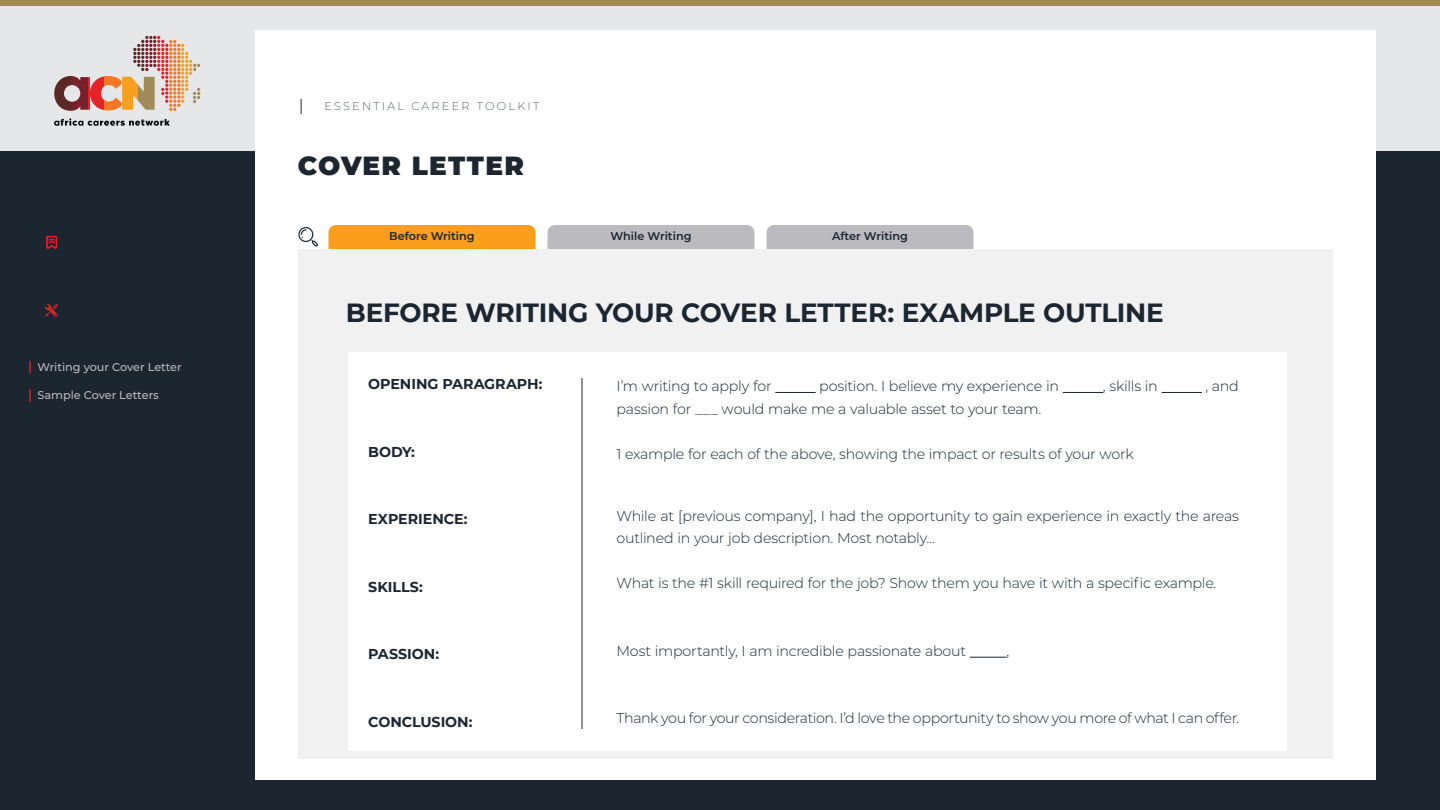
<style>
.page{position:relative;width:1440px;height:810px;background:#e6e7e8}
.page>*{position:absolute;margin:0;border:0;box-sizing:border-box;transform-origin:0 0}
.t1{font:700 26.25px "Montserrat";letter-spacing:-.01em;color:#1b2630}
.t2{font:900 26.25px "Montserrat";letter-spacing:.05em;color:#1b2630}
.t3{font:300 14.25px/22.5px "Montserrat";letter-spacing:-.02em;color:#1b2630}
.t4{font:700 14.25px "Montserrat";letter-spacing:-.005em;color:#1b2630}
.t5{font:500 11.25px "Montserrat";color:#bbbabe}
.t6{font:600 11.25px "Montserrat";color:#1b2630}
.t7{font:200 11.25px "Montserrat";letter-spacing:.2em;color:#1b2630}
</style>
<div class="page">
<div style="left:0;top:152px;width:1440px;height:658px;background:#1b2630"></div>
<div style="left:255px;top:30px;width:1121px;height:750px;background:#fff"></div>
<svg style="left:301px;top:99px;width:1px;height:15px"></svg>
<svg style="left:46px;top:236px;width:11px;height:13px"></svg>
<div style="left:0;top:0;width:1440px;height:6px;background:#a18b58"></div>
<svg style="left:54px;top:76px;width:17px;height:35px"></svg>
<svg style="left:71px;top:76px;width:17px;height:35px"></svg>
<svg style="left:88px;top:76px;width:17px;height:35px"></svg>
<svg style="left:105px;top:76px;width:16px;height:35px"></svg>
<div style="left:121px;top:76px;width:17px;height:35px;background:#f99f20"></div>
<svg style="left:54px;top:118px;width:116px;height:8px"></svg>
<svg style="left:133px;top:36px;width:67px;height:75px"></svg>
<div style="left:298px;top:249px;width:1036px;height:509px;background:#f1f1f2"></div>
<svg style="left:45px;top:304px;width:13px;height:13px"></svg>
<svg style="left:29px;top:390px;width:2px;height:11px"></svg>
<svg style="left:29px;top:362px;width:2px;height:11px"></svg>
<div style="left:348px;top:352px;width:939px;height:400px;background:#fff"></div>
<hr style="left:582px;top:378px;width:1px;height:351px;background:#1b2630">
<hr style="left:775px;top:392px;width:41px;height:1px;background:#1b2630">
<hr style="left:1063px;top:392px;width:40px;height:1px;background:#1b2630">
<hr style="left:1162px;top:392px;width:40px;height:1px;background:#1b2630">
<hr style="left:970px;top:657px;width:36px;height:1px;background:#1b2630">
<svg style="left:298px;top:227px;width:20px;height:20px"></svg>
<div style="left:328px;top:225px;width:208px;height:24px;background:#fa9e1c"></div>
<div style="left:548px;top:225px;width:206px;height:24px;background:#bbbabe"></div>
<div style="left:766px;top:225px;width:208px;height:24px;background:#bbbabe"></div>
<p class="t5" style="left:38px;top:359px;width:146px">Writing your Cover Letter</p>
<p class="t5" style="left:38px;top:388px;width:123px">Sample Cover Letters</p>
<p class="t7" style="left:324px;top:98px;width:216px">ESSENTIAL CAREER TOOLKIT</p>
<h1 class="t2" style="left:298px;top:146px;width:228px">COVER LETTER</h1>
<p class="t6" style="left:389px;top:228px;width:87px">Before Writing</p>
<p class="t6" style="left:610px;top:228px;width:83px">While Writing</p>
<p class="t6" style="left:832px;top:228px;width:77px">After Writing</p>
<h1 class="t1" style="left:346px;top:293px;width:820px">BEFORE WRITING YOUR COVER LETTER: EXAMPLE OUTLINE</h1>
<p class="t4" style="left:368px;top:374px;width:176px">OPENING PARAGRAPH:</p>
<p class="t4" style="left:368px;top:441px;width:48px">BODY:</p>
<p class="t4" style="left:368px;top:509px;width:101px">EXPERIENCE:</p>
<p class="t4" style="left:368px;top:576px;width:56px">SKILLS:</p>
<p class="t4" style="left:368px;top:644px;width:72px">PASSION:</p>
<p class="t4" style="left:368px;top:711px;width:106px">CONCLUSION:</p>
<p class="t3" style="left:616px;top:374px;width:157px">I’m writing to apply for</p>
<p class="t3" style="left:819px;top:374px;width:241px">position. I believe my experience in</p>
<p class="t3" style="left:1103px;top:374px;width:56px">, skills in</p>
<p class="t3" style="left:1205px;top:374px;width:35px">, and</p>
<p class="t3" style="left:616px;top:397px;width:426px">passion for ___ would make me a valuable asset to your team.</p>
<p class="t3" style="left:616px;top:442px;width:519px">1 example for each of the above, showing the impact or results of your work</p>
<p class="t3" style="left:616px;top:504px;width:624px">While at [previous company], I had the opportunity to gain experience in exactly the areas outlined in your job description. Most notably…</p>
<p class="t3" style="left:616px;top:572px;width:602px">What is the #1 skill required for the job? Show them you have it with a specific example.</p>
<p class="t3" style="left:616px;top:639px;width:351px">Most importantly, I am incredible passionate about</p>
<p class="t3" style="left:1006px;top:639px;width:4px">,</p>
<p class="t3" style="left:616px;top:707px;width:624px">Thank you for your consideration. I’d love the opportunity to show you more of what I can offer.</p>
</div>
